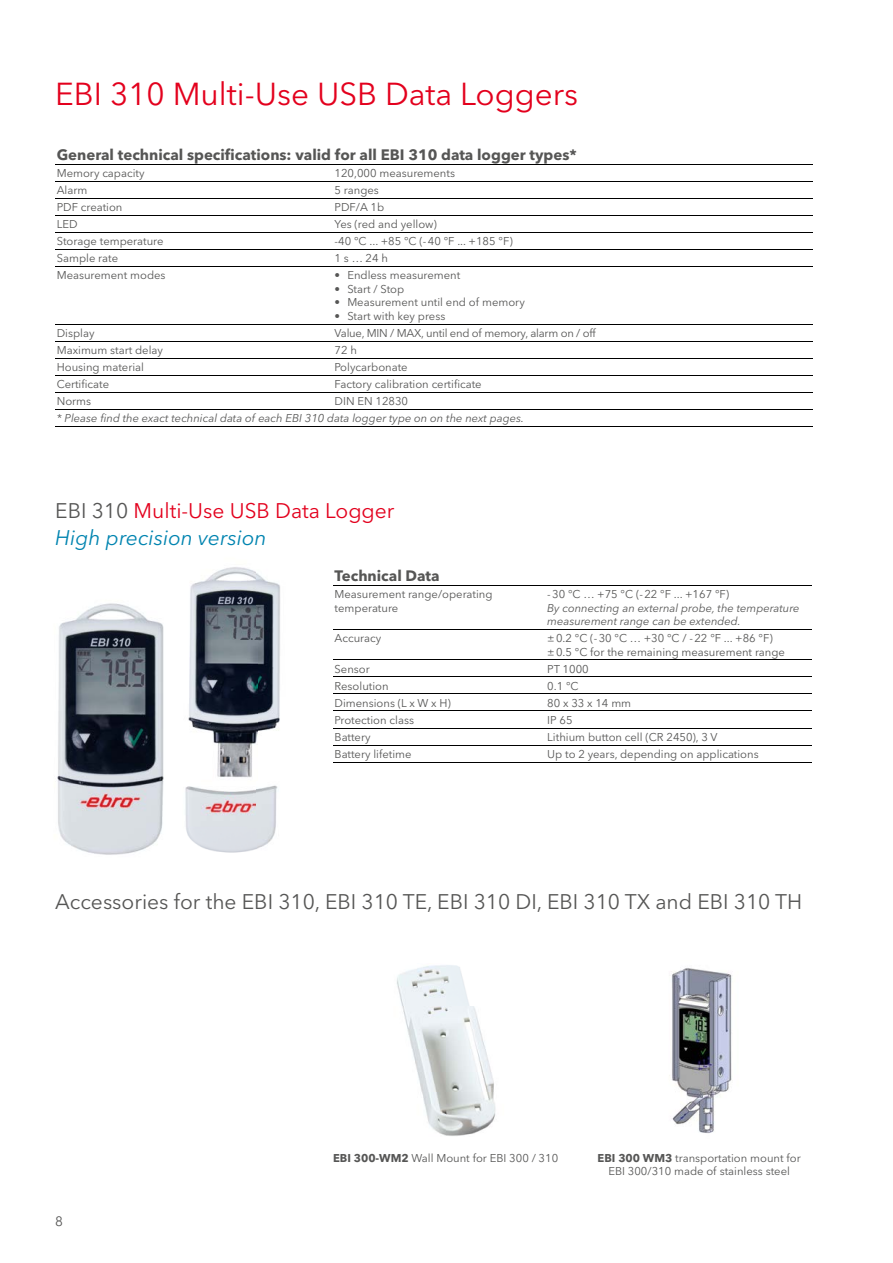
<style>
.page{position:relative;width:893px;height:1263px;background:#fff}
.page>*{position:absolute;margin:0;border:0;box-sizing:border-box;transform-origin:0 0}
.t1{font:31.5px "Avenir Next LT Pro";color:#e3001d}
.t2{font:21px "Avenir Next LT Pro";color:#565655}
.t3{font:21px/27px "Avenir Next LT Pro";color:#e3001d}
.t4{font:700 15px "Avenir Next LT Pro";color:#565655}
.t5{font:13.5px "Avenir Next LT Pro";color:#565655}
.t6{font:11.25px/13.5px "Avenir Next LT Pro";color:#565655}
.t7{font:italic 11.25px/13.5px "Avenir Next LT Pro";color:#565655}
.t8{font:11.25px "Avenir Next LT Pro";letter-spacing:-.02em;color:#565655}
.s1{color:#565655}
.s2{font-style:italic;color:#0084b0}
.s3{font-weight:700}
</style>
<div class="page">
<img style="left:190px;top:567px;width:67px;height:73px">
<img style="left:257px;top:573px;width:23px;height:276px">
<img style="left:185px;top:640px;width:72px;height:188px">
<img style="left:186px;top:828px;width:71px;height:25px">
<img style="left:57px;top:603px;width:107px;height:252px">
<img style="left:397px;top:965px;width:99px;height:171px">
<img style="left:669px;top:968px;width:63px;height:166px">
<hr style="left:55px;top:426px;width:278px;height:1px;background:#000">
<hr style="left:333px;top:426px;width:480px;height:1px;background:#000">
<hr style="left:55px;top:181px;width:278px;height:1px;background:#000">
<hr style="left:333px;top:181px;width:480px;height:1px;background:#000">
<hr style="left:55px;top:198px;width:278px;height:1px;background:#000">
<hr style="left:333px;top:198px;width:480px;height:1px;background:#000">
<hr style="left:55px;top:164px;width:278px;height:1px;background:#000">
<hr style="left:333px;top:164px;width:480px;height:1px;background:#000">
<hr style="left:55px;top:215px;width:278px;height:1px;background:#000">
<hr style="left:333px;top:215px;width:480px;height:1px;background:#000">
<hr style="left:55px;top:232px;width:278px;height:1px;background:#000">
<hr style="left:333px;top:232px;width:480px;height:1px;background:#000">
<hr style="left:55px;top:249px;width:278px;height:1px;background:#000">
<hr style="left:333px;top:249px;width:480px;height:1px;background:#000">
<hr style="left:55px;top:266px;width:278px;height:1px;background:#000">
<hr style="left:333px;top:266px;width:480px;height:1px;background:#000">
<hr style="left:55px;top:324px;width:278px;height:1px;background:#000">
<hr style="left:333px;top:324px;width:480px;height:1px;background:#000">
<hr style="left:55px;top:341px;width:278px;height:1px;background:#000">
<hr style="left:333px;top:341px;width:480px;height:1px;background:#000">
<hr style="left:55px;top:358px;width:278px;height:1px;background:#000">
<hr style="left:333px;top:358px;width:480px;height:1px;background:#000">
<hr style="left:55px;top:375px;width:278px;height:1px;background:#000">
<hr style="left:333px;top:375px;width:480px;height:1px;background:#000">
<hr style="left:55px;top:392px;width:278px;height:1px;background:#000">
<hr style="left:333px;top:392px;width:480px;height:1px;background:#000">
<hr style="left:55px;top:409px;width:278px;height:1px;background:#000">
<hr style="left:333px;top:409px;width:480px;height:1px;background:#000">
<hr style="left:333px;top:629px;width:213px;height:1px;background:#000">
<hr style="left:546px;top:629px;width:266px;height:1px;background:#000">
<hr style="left:333px;top:659px;width:213px;height:1px;background:#000">
<hr style="left:546px;top:659px;width:266px;height:1px;background:#000">
<hr style="left:333px;top:677px;width:213px;height:1px;background:#000">
<hr style="left:546px;top:677px;width:266px;height:1px;background:#000">
<hr style="left:333px;top:694px;width:213px;height:1px;background:#000">
<hr style="left:546px;top:694px;width:266px;height:1px;background:#000">
<hr style="left:333px;top:711px;width:213px;height:1px;background:#000">
<hr style="left:546px;top:711px;width:266px;height:1px;background:#000">
<hr style="left:333px;top:728px;width:213px;height:1px;background:#000">
<hr style="left:546px;top:728px;width:266px;height:1px;background:#000">
<hr style="left:546px;top:745px;width:266px;height:1px;background:#000">
<hr style="left:333px;top:745px;width:213px;height:1px;background:#000">
<hr style="left:333px;top:762px;width:213px;height:1px;background:#000">
<hr style="left:546px;top:762px;width:266px;height:1px;background:#000">
<hr style="left:333px;top:585px;width:213px;height:1px;background:#000">
<hr style="left:546px;top:585px;width:266px;height:1px;background:#000">
<h1 class="t1" style="left:55px;top:75px;width:524px">EBI 310 Multi-Use USB Data Loggers</h1>
<h3 class="t4" style="left:57px;top:146px;width:521px">General technical specifications: valid for all EBI 310 data logger types*</h3>
<p class="t6" style="left:57px;top:167px;width:89px">Memory capacity</p>
<p class="t6" style="left:335px;top:167px;width:122px">120,000 measurements</p>
<p class="t6" style="left:57px;top:184px;width:32px">Alarm</p>
<p class="t6" style="left:335px;top:184px;width:46px">5 ranges</p>
<p class="t6" style="left:57px;top:201px;width:67px">PDF creation</p>
<p class="t6" style="left:335px;top:201px;width:51px">PDF/A 1b</p>
<p class="t6" style="left:57px;top:218px;width:22px">LED</p>
<p class="t6" style="left:335px;top:218px;width:104px">Yes (red and yellow)</p>
<p class="t6" style="left:57px;top:235px;width:108px">Storage temperature</p>
<p class="t6" style="left:335px;top:235px;width:180px">-40 °C ... +85 °C (- 40 °F ... +185 °F)</p>
<p class="t6" style="left:57px;top:252px;width:63px">Sample rate</p>
<p class="t6" style="left:335px;top:252px;width:55px">1 s … 24 h</p>
<p class="t6" style="left:57px;top:269px;width:110px">Measurement modes</p>
<p class="t6" style="left:335px;top:269px;width:127px">• Endless measurement</p>
<p class="t6" style="left:335px;top:282px;width:71px">• Start / Stop</p>
<p class="t6" style="left:335px;top:296px;width:192px">• Measurement until end of memory</p>
<p class="t6" style="left:335px;top:309px;width:112px">• Start with key press</p>
<p class="t6" style="left:57px;top:326px;width:39px">Display</p>
<p class="t8" style="left:335px;top:326px;width:263px">Value, MIN / MAX, until end of memory, alarm on / off</p>
<p class="t6" style="left:57px;top:343px;width:108px">Maximum start delay</p>
<p class="t6" style="left:335px;top:343px;width:24px">72 h</p>
<p class="t6" style="left:57px;top:360px;width:89px">Housing material</p>
<p class="t6" style="left:335px;top:360px;width:75px">Polycarbonate</p>
<p class="t6" style="left:57px;top:377px;width:54px">Certificate</p>
<p class="t6" style="left:335px;top:377px;width:149px">Factory calibration certificate</p>
<p class="t6" style="left:57px;top:394px;width:36px">Norms</p>
<p class="t6" style="left:335px;top:394px;width:75px">DIN EN 12830</p>
<p class="t7" style="left:57px;top:411px;width:469px">* Please find the exact technical data of each EBI 310 data logger type on on the next pages.</p>
<h2 class="t3" style="left:55px;top:497px;width:341px"><span class="s1">EBI 310</span> Multi-Use USB Data Logger<br><span class="s2">High precision version</span></h2>
<h3 class="t4" style="left:335px;top:567px;width:106px">Technical Data</h3>
<p class="t6" style="left:335px;top:587px;width:159px">Measurement range/operating temperature</p>
<p class="t6" style="left:547px;top:587px;width:183px">- 30 °C … +75 °C (- 22 °F ... +167 °F)</p>
<p class="t7" style="left:547px;top:601px;width:254px">By connecting an external probe, the temperature measurement range can be extended.</p>
<p class="t6" style="left:335px;top:631px;width:48px">Accuracy</p>
<p class="t6" style="left:547px;top:631px;width:239px">± 0.2 °C (- 30 °C … +30 °C / - 22 °F ... +86 °F)<br>± 0.5 °C for the remaining measurement range</p>
<p class="t6" style="left:335px;top:662px;width:37px">Sensor</p>
<p class="t6" style="left:547px;top:662px;width:43px">PT 1000</p>
<p class="t6" style="left:335px;top:679px;width:56px">Resolution</p>
<p class="t6" style="left:547px;top:679px;width:33px">0.1 °C</p>
<p class="t6" style="left:335px;top:696px;width:118px">Dimensions (L x W x H)</p>
<p class="t6" style="left:547px;top:696px;width:85px">80 x 33 x 14 mm</p>
<p class="t6" style="left:335px;top:713px;width:81px">Protection class</p>
<p class="t6" style="left:547px;top:713px;width:27px">IP 65</p>
<p class="t6" style="left:335px;top:730px;width:38px">Battery</p>
<p class="t6" style="left:547px;top:730px;width:172px">Lithium button cell (CR 2450), 3 V</p>
<p class="t6" style="left:335px;top:747px;width:78px">Battery lifetime</p>
<p class="t6" style="left:547px;top:747px;width:213px">Up to 2 years, depending on applications</p>
<h2 class="t2" style="left:55px;top:889px;width:748px">Accessories for the EBI 310, EBI 310 TE, EBI 310 DI, EBI 310 TX and EBI 310 TH</h2>
<p class="t5" style="left:55px;top:1213px;width:9px">8</p>
<p class="t6" style="left:333px;top:1151px;width:227px"><span class="s3">EBI 300-WM2</span> Wall Mount for EBI 300 / 310</p>
<p class="t6" style="left:598px;top:1151px;width:205px;text-align:center"><span class="s3">EBI 300 WM3</span> transportation mount for<br>EBI 300/310 made of stainless steel</p>
</div>
